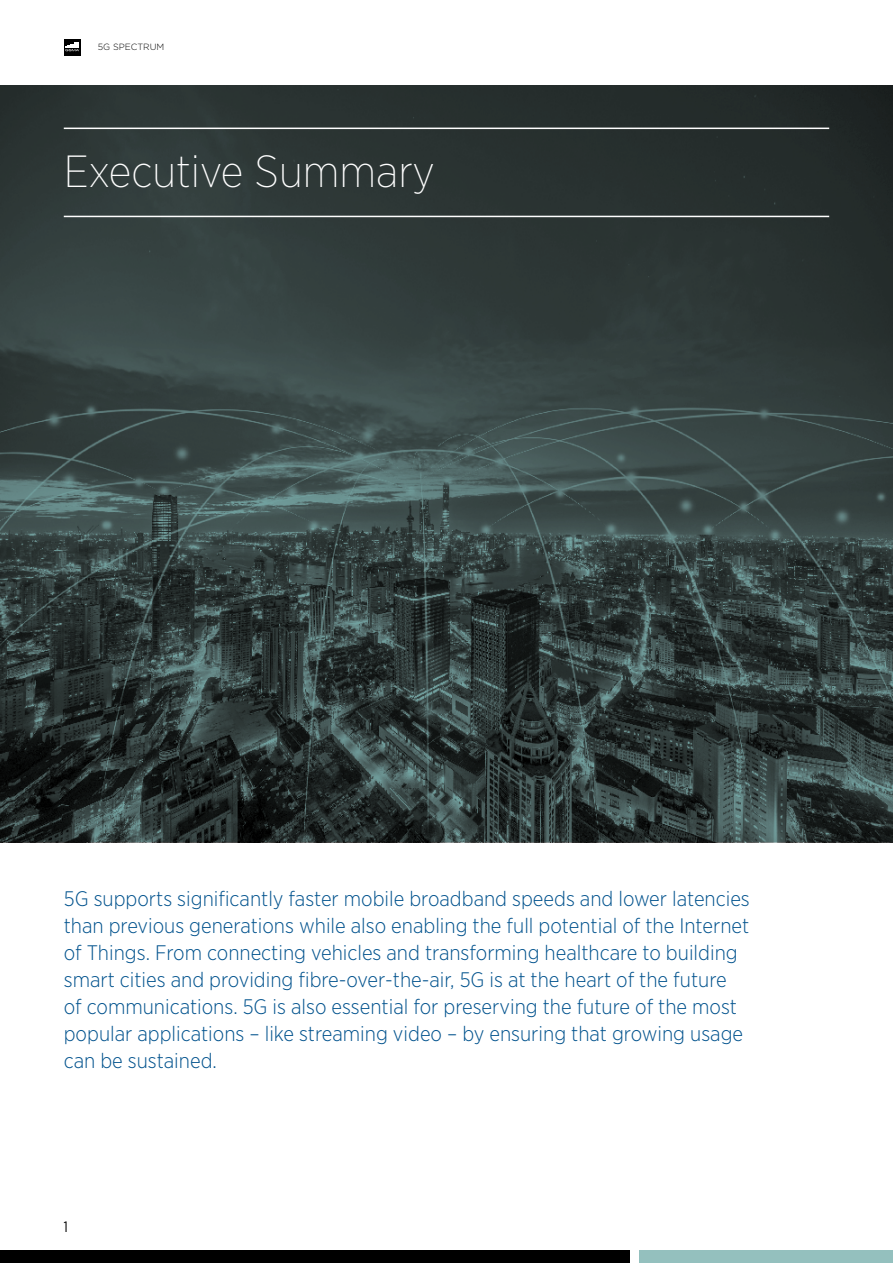
<style>
.page{position:relative;width:893px;height:1263px;background:#fff}
.page>*{position:absolute;margin:0;border:0;box-sizing:border-box;transform-origin:0 0}
.GSMA_Heading_1_Rep{font:200 45px "Gotham Narrow";color:#fff}
.Standfirst{font:300 21px/27px "Gotham Narrow";color:#00528d}
.t1{font:15px "Gotham X Narrow";color:#000}
.t2{font:300 9px "Gotham";color:#000}
</style>
<div class="page">
<img style="left:0;top:85px;width:893px;height:757px">
<hr style="left:64px;top:128px;width:765px;height:1px;background:#fff">
<hr style="left:64px;top:216px;width:765px;height:1px;background:#fff">
<div style="left:0;top:1250px;width:629px;height:13px;background:#000"></div>
<div style="left:639px;top:1250px;width:254px;height:13px;background:#94c0be"></div>
<svg style="left:64px;top:39px;width:17px;height:17px"></svg>
<svg style="left:65px;top:42px;width:15px;height:9px"></svg>
<p class="t2" style="left:98px;top:41px;width:68px">5G SPECTRUM</p>
<p class="GSMA_Heading_1_Rep" style="left:64px;top:144px;width:372px">Executive Summary</p>
<p class="Standfirst" style="left:64px;top:884px;width:688px">5G supports significantly faster mobile broadband speeds and lower latencies than previous generations while also enabling the full potential of the Internet of Things. From connecting vehicles and transforming healthcare to building smart cities and providing fibre-over-the-air, 5G is at the heart of the future of communications. 5G is also essential for preserving the future of the most popular applications – like streaming video – by ensuring that growing usage can be sustained.</p>
<p class="t1" style="left:64px;top:1218px;width:6px">1</p>
</div>
